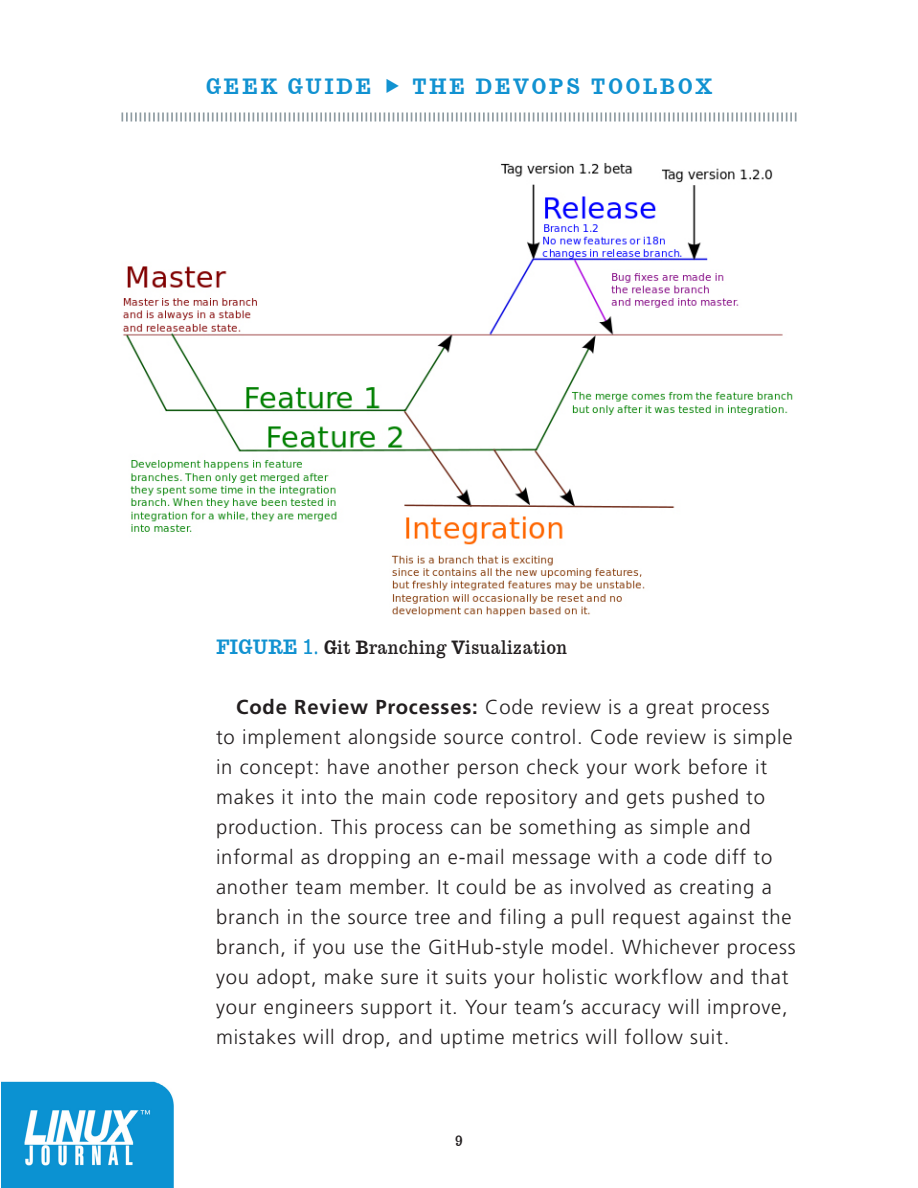
<style>
.page{position:relative;width:918px;height:1188px;background:#fff}
.page>*{position:absolute;margin:0;border:0;box-sizing:border-box;transform-origin:0 0}
.t1{font:22.5px "Egyptian 710 BT Regular A";letter-spacing:.1em;color:#1192d1}
.b{font:300 20.25px/30px "Frutiger";letter-spacing:.04em;color:#231f20}
.fig{font:19.5px "Egyptian 710 BT Regular A";letter-spacing:-.01em;color:#231f20}
.t2{font:15px "Egyptian 710 BT Regular A";color:#231f20}
.s1{font-size:21px;color:#1192d1}
.s2{font-weight:700}
</style>
<div class="page">
<svg style="left:121px;top:112px;width:675px;height:10px"></svg>
<img style="left:1px;top:1081px;width:173px;height:107px">
<img style="left:123px;top:163px;width:670px;height:454px">
<p class="t1" style="left:206px;top:72px;width:167px">GEEK GUIDE</p>
<p class="t1" style="left:412px;top:72px;width:302px">THE DEVOPS TOOLBOX</p>
<p class="fig" style="left:216px;top:635px;width:353px"><span class="s1">FIGURE 1.</span> Git Branching Visualization</p>
<p class="b" style="left:216px;top:692px;width:581px;text-indent:20px"><span class="s2">Code Review Processes:</span> Code review is a great process<br>to implement alongside source control. Code review is simple in concept: have another person check your work before it makes it into the main code repository and gets pushed to production. This process can be something as simple and informal as dropping an e-mail message with a code diff to another team member. It could be as involved as creating a branch in the source tree and filing a pull request against the branch, if you use the GitHub-style model. Whichever process you adopt, make sure it suits your holistic workflow and that your engineers support it. Your team’s accuracy will improve, mistakes will drop, and uptime metrics will follow suit.</p>
<p class="t2" style="left:455px;top:1132px;width:9px">9</p>
</div>
